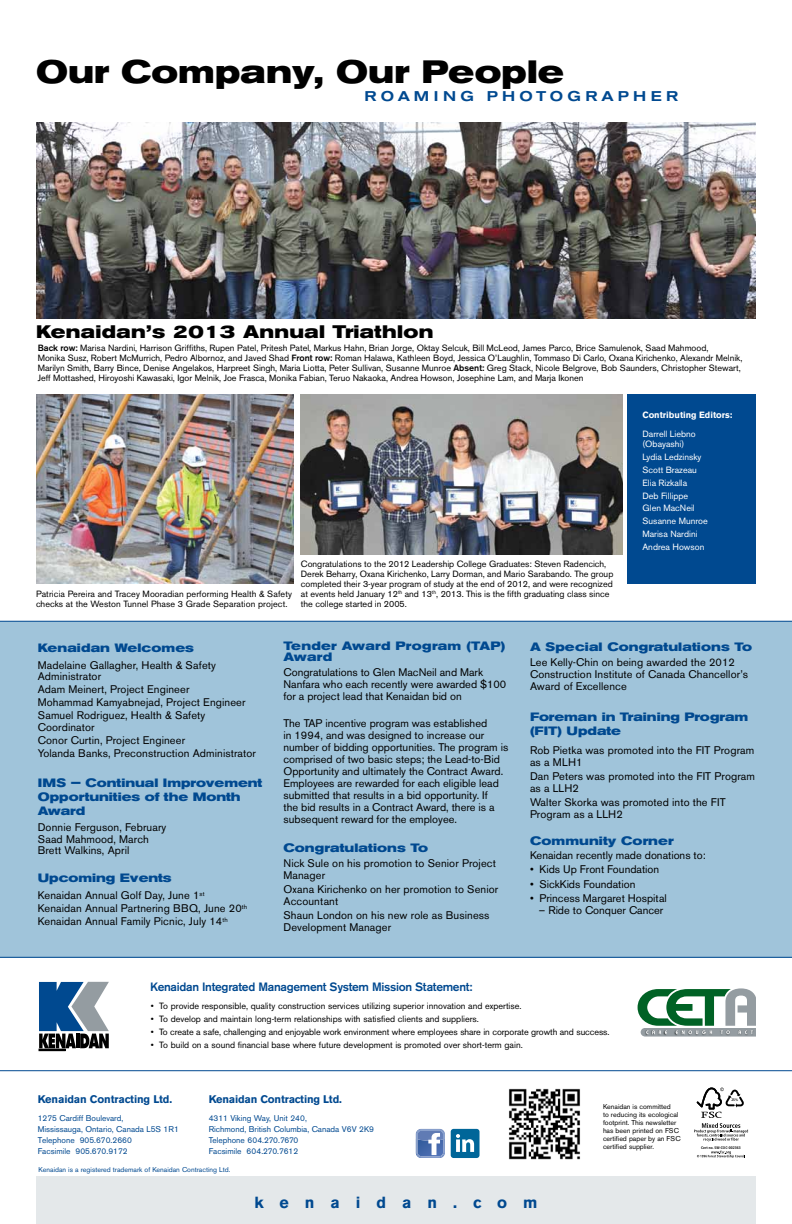
<style>
.page{position:relative;width:792px;height:1224px;background:#fff}
.page>*{position:absolute;margin:0;border:0;box-sizing:border-box;transform-origin:0 0}
.t1{font:700 expanded 32px "Akzidenz Grotesk BE";letter-spacing:.005em;color:#000}
.t2{font:700 expanded 18px "Akzidenz Grotesk BE";letter-spacing:.02em;color:#000}
.t3{font:700 16px "Akzidenz Grotesk BE";letter-spacing:1em;color:#004990}
.t4{font:500 expanded 14px "Akzidenz Grotesk BE";letter-spacing:.3em;color:#004990}
.t5{font:700 expanded 12px/14px "Akzidenz Grotesk BE";color:#004990}
.t6{font:500 12px "Akzidenz Grotesk BE";letter-spacing:-.025em;color:#004990}
.t7{font:700 expanded 12px/11px "Akzidenz Grotesk BE";letter-spacing:.025em;color:#004990}
.t8{font:11px/12px "Akzidenz Grotesk BE";letter-spacing:.01em;color:#000}
.t9{font:700 11px "Akzidenz Grotesk BE";letter-spacing:-.015em;color:#004990}
.t10{font:9px/10px "Akzidenz Grotesk BE";color:#000}
.t11{font:9px/12.9px "Akzidenz Grotesk BE";color:#fff}
.t12{font:700 9px "Akzidenz Grotesk BE";color:#fff}
.t13{font:8.3px/11px "Akzidenz Grotesk BE";color:#004990}
.t14{font:7px/8px "Akzidenz Grotesk BE";color:#000}
.t15{font:7px "Akzidenz Grotesk BE";color:#004990}
.t16{font:700 condensed 3.8px "Frutiger";letter-spacing:.01em;color:#000}
.t17{font:700 condensed 3.6px "Frutiger";color:#000}
.s1{font-weight:500}
</style>
<div class="page">
<img style="left:36px;top:123px;width:720px;height:196px">
<div style="left:0;top:621px;width:792px;height:336px;background:#a0c4da"></div>
<hr style="left:0;top:957px;width:792px;height:1px;background:#004990">
<hr style="left:0;top:1070px;width:792px;height:1px;background:#004990">
<hr style="left:0;top:621px;width:792px;height:1px;background:#004990">
<div style="left:36px;top:1177px;width:720px;height:47px;background:#e4e8ea"></div>
<svg style="left:638px;top:988px;width:118px;height:48px"></svg>
<svg style="left:39px;top:982px;width:70px;height:66px"></svg>
<div style="left:39px;top:1049px;width:26px;height:2px;border:1px solid #000"></div>
<svg style="left:694px;top:1087px;width:55px;height:71px"></svg>
<img style="left:509px;top:1089px;width:71px;height:71px">
<div style="left:451px;top:1129px;width:29px;height:29px;background:#069;border-radius:3px"></div>
<svg style="left:456px;top:1134px;width:18px;height:18px"></svg>
<svg style="left:416px;top:1129px;width:29px;height:29px"></svg>
<div style="left:628px;top:394px;width:128px;height:190px;background:#004990"></div>
<img style="left:36px;top:394px;width:258px;height:190px">
<img style="left:301px;top:394px;width:321px;height:160px">
<h1 class="t1" style="left:36px;top:52px;width:529px">Our Company, Our People</h1>
<h3 class="t4" style="left:365px;top:88px;width:315px">ROAMING PHOTOGRAPHER</h3>
<h2 class="t2" style="left:36px;top:320px;width:399px">Kenaidan’s 2013 Annual Triathlon</h2>
<p class="t10" style="left:38px;top:343px;width:706px"><span class="s1">Back row:</span> Marisa Nardini, Harrison Griffiths, Rupen Patel, Pritesh Patel, Markus Hahn, Brian Jorge, Oktay Selcuk, Bill McLeod, James Parco, Brice Samulenok, Saad Mahmood,<br>Monika Susz, Robert McMurrich, Pedro Albornoz, and Javed Shad <span class="s1">Front row:</span> Roman Halawa, Kathleen Boyd, Jessica O’Laughlin, Tommaso Di Carlo, Oxana Kirichenko, Alexandr Melnik, Marilyn Smith, Barry Bince, Denise Angelakos, Harpreet Singh, Maria Liotta, Peter Sullivan, Susanne Munroe <span class="s1">Absent:</span> Greg Stack, Nicole Belgrove, Bob Saunders, Christopher Stewart, Jeff Mottashed, Hiroyoshi Kawasaki, Igor Melnik, Joe Frasca, Monika Fabian, Teruo Nakaoka, Andrea Howson, Josephine Lam, and Marja Ikonen</p>
<p class="t10" style="left:36px;top:589px;width:258px">Patricia Pereira and Tracey Mooradian performing Health &amp; Safety checks at the Weston Tunnel Phase 3 Grade Separation project.</p>
<p class="t10" style="left:301px;top:559px;width:314px">Congratulations to the 2012 Leadership College Graduates: Steven Radencich, Derek Beharry, Oxana Kirichenko, Larry Dorman, and Mario Sarabando. The group completed their 3-year program of study at the end of 2012, and were recognized at events held January 12<sup>th</sup> and 13<sup>th</sup>, 2013. This is the fifth graduating class since the college started in 2005.</p>
<p class="t12" style="left:642px;top:410px;width:92px">Contributing Editors:</p>
<p class="t11" style="left:642px;top:429px;width:55px;line-height:10px">Darrell Liebno (Obayashi)</p>
<p class="t11" style="left:642px;top:450px;width:67px">Lydia Ledzinsky<br>Scott Brazeau<br>Elia Rizkalla<br>Deb Fillippe<br>Glen MacNeil<br>Susanne Munroe<br>Marisa Nardini<br>Andrea Howson</p>
<h3 class="t5" style="left:38px;top:641px;width:158px">Kenaidan Welcomes</h3>
<p class="t8" style="left:38px;top:659px;width:180px;line-height:11.5px">Madelaine Gallagher, Health &amp; Safety<br>Administrator</p>
<p class="t8" style="left:38px;top:683px;width:209px;line-height:12.9px">Adam Meinert, Project Engineer<br>Mohammad Kamyabnejad, Project Engineer<br>Samuel Rodriguez, Health &amp; Safety</p>
<p class="t8" style="left:38px;top:720px;width:220px;line-height:13.2px">Coordinator<br>Conor Curtin, Project Engineer<br>Yolanda Banks, Preconstruction Administrator</p>
<h3 class="t5" style="left:38px;top:776px;width:226px">IMS – Continual Improvement<br>Opportunities of the Month<br>Award</h3>
<p class="t8" style="left:38px;top:822px;width:130px;line-height:11.5px">Donnie Ferguson, February<br>Saad Mahmood, March<br>Brett Walkins, April</p>
<h3 class="t5" style="left:38px;top:871px;width:135px">Upcoming Events</h3>
<p class="t8" style="left:38px;top:889px;width:211px;line-height:12.9px">Kenaidan Annual Golf Day, June 1<sup>st<br></sup>Kenaidan Annual Partnering BBQ, June 20<sup>th<br></sup>Kenaidan Annual Family Picnic, July 14<sup>th</sup></p>
<h3 class="t7" style="left:284px;top:641px;width:223px">Tender Award Program (TAP)<br>Award</h3>
<p class="t8" style="left:284px;top:667px;width:224px">Congratulations to Glen MacNeil and Mark<br>Nanfara who each recently were awarded $100 for a project lead that Kenaidan bid on</p>
<p class="t8" style="left:284px;top:717px;width:226px">The TAP incentive program was established<br>in 1994, and was designed to increase our number of bidding opportunities. The program is comprised of two basic steps; the Lead-to-Bid Opportunity and ultimately the Contract Award.<br>Employees are rewarded for each eligible lead submitted that results in a bid opportunity. If<br>the bid results in a Contract Award, there is a subsequent reward for the employee.</p>
<h3 class="t5" style="left:284px;top:841px;width:146px">Congratulations To</h3>
<p class="t8" style="left:284px;top:857px;width:214px">Nick Sule on his promotion to Senior Project<br>Manager</p>
<p class="t8" style="left:284px;top:883px;width:216px">Oxana Kirichenko on her promotion to Senior<br>Accountant</p>
<p class="t8" style="left:284px;top:909px;width:207px">Shaun London on his new role as Business<br>Development Manager</p>
<h3 class="t5" style="left:530px;top:640px;width:224px">A Special Congratulations To</h3>
<p class="t8" style="left:530px;top:657px;width:220px">Lee Kelly-Chin on being awarded the 2012<br>Construction Institute of Canada Chancellor’s<br>Award of Excellence</p>
<h3 class="t5" style="left:530px;top:709px;width:220px">Foreman in Training Program (FIT) Update</h3>
<p class="t8" style="left:530px;top:744px;width:226px">Rob Pietka was promoted into the FIT Program as a MLH1</p>
<p class="t8" style="left:530px;top:770px;width:227px">Dan Peters was promoted into the FIT Program as a LLH2</p>
<p class="t8" style="left:530px;top:796px;width:197px">Walter Skorka was promoted into the FIT<br>Program as a LLH2</p>
<h3 class="t5" style="left:530px;top:834px;width:145px">Community Corner</h3>
<p class="t8" style="left:530px;top:849px;width:177px">Kenaidan recently made donations to:</p>
<p class="t8" style="left:530px;top:864px;width:131px">• Kids Up Front Foundation</p>
<p class="t8" style="left:530px;top:878px;width:107px">• SickKids Foundation</p>
<p class="t8" style="left:530px;top:892px;width:138px">• Princess Margaret Hospital</p>
<p class="t8" style="left:539px;top:904px;width:126px">– Ride to Conquer Cancer</p>
<h3 class="t6" style="left:150px;top:980px;width:324px">Kenaidan Integrated Management System Mission Statement:</h3>
<p class="t10" style="left:151px;top:1001px;width:372px">• To provide responsible, quality construction services utilizing superior innovation and expertise.</p>
<p class="t10" style="left:151px;top:1014px;width:330px">• To develop and maintain long-term relationships with satisfied clients and suppliers.</p>
<p class="t10" style="left:151px;top:1027px;width:460px">• To create a safe, challenging and enjoyable work environment where employees share in corporate growth and success.</p>
<p class="t10" style="left:151px;top:1040px;width:373px">• To build on a sound financial base where future development is promoted over short-term gain.</p>
<p class="t9" style="left:38px;top:1093px;width:136px">Kenaidan Contracting Ltd.</p>
<p class="t13" style="left:38px;top:1113px;width:143px">1275 Cardiff Boulevard,<br>Mississauga, Ontario, Canada L5S 1R1<br>Telephone 905.670.2660<br>Facsimile 905.670.9172</p>
<p class="t15" style="left:39px;top:1165px;width:193px">Kenaidan is a registered trademark of Kenaidan Contracting Ltd.</p>
<p class="t9" style="left:209px;top:1093px;width:135px">Kenaidan Contracting Ltd.</p>
<p class="t13" style="left:209px;top:1113px;width:167px">4311 Viking Way, Unit 240,<br>Richmond, British Columbia, Canada V6V 2K9<br>Telephone 604.270.7670<br>Facsimile 604.270.7612</p>
<h3 class="t3" style="left:255px;top:1193px;width:284px">kenaidan.com</h3>
<p class="t14" style="left:603px;top:1103px;width:79px">Kenaidan is committed<br>to reducing its ecological footprint. This newsletter has been printed on FSC certified paper by an FSC certified supplier.</p>
<p class="t17" style="left:731px;top:1098px;width:8px">25%</p>
<p class="t16" style="left:701px;top:1146px;width:41px">Cert no. SW-COC-002363</p>
</div>
